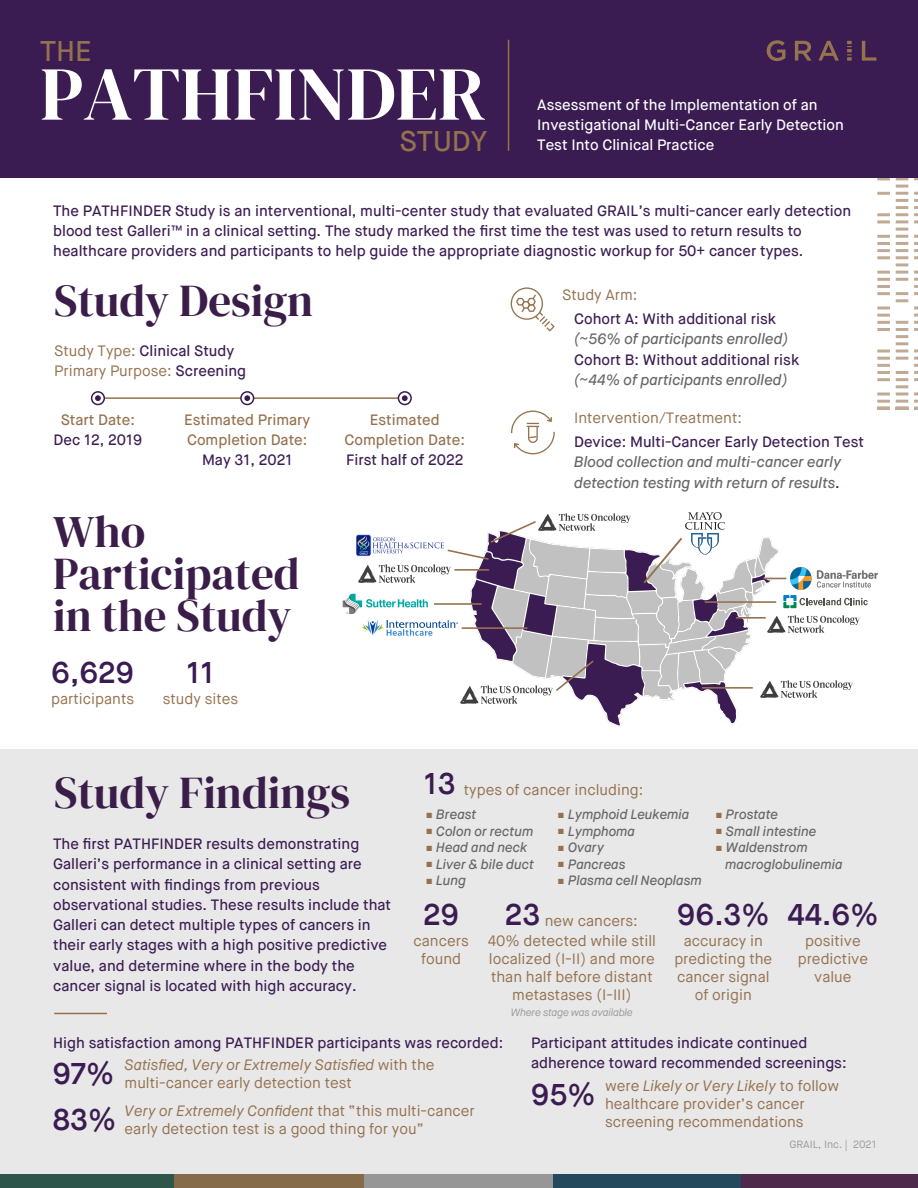
<style>
.page{position:relative;width:918px;height:1188px;background:#fff}
.page>*{position:absolute;margin:0;border:0;box-sizing:border-box;transform-origin:0 0}
.t1{font:76.05px "DM Serif Display";color:#fff}
.t2{font:45px/42px "DM Serif Display";color:#3b1d4a}
.t3{font:600 30px "Maison Neue";color:#3b1c52}
.t4{font:500 28.5px "Maison Neue";color:#94724f}
.t5{font:500 15px/20.2px "Maison Neue";color:#3b1c52}
.t6{font:15px/18px "Maison Neue";color:#94724f}
.t7{font:italic 500 15px/20.2px "Maison Neue";color:#666}
.t8{font:500 15px/20.2px "Maison Neue";color:#fff}
.t9{font:500 15px/20.2px "Maison Neue";color:#94724f}
.t10{font:italic 500 13.5px/16.5px "Maison Neue";color:#666}
.t11{font:italic 10.5px "Maison Neue";letter-spacing:-.02em;color:#9b9b9b}
.t12{font:10.5px "Maison Neue";color:#9b9b9b}
.s1{font-weight:500;color:#3b1c52}
.s2{font-style:normal;color:#3b1c52}
.s3{font-weight:600;font-size:30px;color:#3b1c52}
.s4{color:#94724f}
.s5{font-style:italic}
</style>
<div class="page">
<div style="left:0;top:749px;width:918px;height:432px;background:#e8e8e8"></div>
<svg style="left:874px;top:177px;width:44px;height:233px"></svg>
<div style="left:0;top:1174px;width:175px;height:14px;background:#2d554a"></div>
<div style="left:175px;top:1174px;width:189px;height:14px;background:#866b4a"></div>
<div style="left:364px;top:1174px;width:189px;height:14px;background:#979797"></div>
<div style="left:553px;top:1174px;width:189px;height:14px;background:#24485c"></div>
<div style="left:742px;top:1174px;width:176px;height:14px;background:#4d294b"></div>
<hr style="left:104px;top:397px;width:137px;height:2px;background:#94724f">
<hr style="left:54px;top:1013px;width:53px;height:1px;background:#94724f">
<hr style="left:254px;top:397px;width:144px;height:2px;background:#94724f">
<svg style="left:95px;top:395px;width:6px;height:6px"></svg>
<div style="left:91px;top:391px;width:14px;height:14px;border:2px solid #3b1c52;border-radius:50%"></div>
<svg style="left:244px;top:395px;width:6px;height:6px"></svg>
<div style="left:240px;top:391px;width:14px;height:14px;border:2px solid #3b1c52;border-radius:50%"></div>
<svg style="left:402px;top:395px;width:6px;height:6px"></svg>
<div style="left:398px;top:391px;width:14px;height:14px;border:2px solid #3b1c52;border-radius:50%"></div>
<svg style="left:511px;top:411px;width:44px;height:43px"></svg>
<svg style="left:511px;top:287px;width:44px;height:44px"></svg>
<img style="left:342px;top:593px;width:20px;height:21px">
<img style="left:359px;top:565px;width:87px;height:17px">
<img style="left:544px;top:513px;width:87px;height:7px">
<img style="left:868px;top:572px;width:9px;height:16px">
<img style="left:688px;top:512px;width:34px;height:8px">
<svg style="left:446px;top:520px;width:422px;height:205px"></svg>
<img style="left:356px;top:534px;width:88px;height:23px">
<img style="left:362px;top:599px;width:96px;height:58px">
<hr style="left:454px;top:569px;width:35px;height:2px;background:#94724f">
<div style="left:0;top:0;width:918px;height:177px;background:#3b1c52"></div>
<svg style="left:767px;top:40px;width:18px;height:21px"></svg>
<svg style="left:795px;top:41px;width:16px;height:20px"></svg>
<svg style="left:818px;top:41px;width:21px;height:20px"></svg>
<svg style="left:862px;top:41px;width:14px;height:20px"></svg>
<svg style="left:847px;top:41px;width:5px;height:20px"></svg>
<hr style="left:508px;top:40px;width:1px;height:111px;background:#94724f">
<h3 class="t4" style="left:40px;top:33px;width:53px">THE</h3>
<h1 class="t1" style="left:40px;top:50px;width:447px">PATHFINDER</h1>
<h3 class="t4" style="left:400px;top:123px;width:89px">STUDY</h3>
<p class="t8" style="left:537px;top:94px;width:308px">Assessment of the Implementation of an<br>Investigational Multi-Cancer Early Detection<br>Test Into Clinical Practice</p>
<p class="t5" style="left:53px;top:200px;width:800px">The PATHFINDER Study is an interventional, multi-center study that evaluated GRAIL’s multi-cancer early detection blood test Galleri™ in a clinical setting. The study marked the first time the test was used to return results to healthcare providers and participants to help guide the appropriate diagnostic workup for 50+ cancer types.</p>
<h2 class="t2" style="left:54px;top:281px;width:261px">Study Design</h2>
<p class="t6" style="left:54px;top:341px;width:193px;line-height:20.2px">Study Type: <span class="s1">Clinical Study<br></span>Primary Purpose: <span class="s1">Screening</span></p>
<p class="t9" style="left:61px;top:410px;width:76px">Start Date:</p>
<p class="t5" style="left:54px;top:430px;width:90px">Dec 12, 2019</p>
<p class="t9" style="left:184px;top:410px;width:128px">Estimated Primary<br>Completion Date:</p>
<p class="t5" style="left:202px;top:450px;width:92px">May 31, 2021</p>
<h2 class="t2" style="left:53px;top:512px;width:248px">Who<br>Participated in the Study</h2>
<h3 class="t3" style="left:51px;top:654px;width:84px">6,629</h3>
<p class="t6" style="left:51px;top:690px;width:85px">participants</p>
<h3 class="t3" style="left:186px;top:654px;width:30px">11</h3>
<p class="t6" style="left:163px;top:690px;width:77px">study sites</p>
<p class="t9" style="left:345px;top:410px;width:122px;text-align:center">Estimated<br>Completion Date:</p>
<p class="t5" style="left:346px;top:450px;width:119px">First half of 2022</p>
<p class="t6" style="left:562px;top:285px;width:77px">Study Arm:</p>
<p class="t5" style="left:574px;top:309px;width:204px">Cohort A: With additional risk</p>
<p class="t7" style="left:574px;top:329px;width:216px">(~56% of participants enrolled)</p>
<p class="t5" style="left:574px;top:349px;width:227px">Cohort B: Without additional risk</p>
<p class="t7" style="left:574px;top:370px;width:215px">(~44% of participants enrolled)</p>
<p class="t6" style="left:574px;top:408px;width:169px">Intervention/Treatment:</p>
<p class="t5" style="left:574px;top:432px;width:291px">Device: Multi-Cancer Early Detection Test</p>
<p class="t7" style="left:574px;top:452px;width:269px">Blood collection and multi-cancer early detection testing with return of results<span class="s2">.</span></p>
<h2 class="t2" style="left:54px;top:772px;width:297px">Study Findings</h2>
<p class="t5" style="left:53px;top:834px;width:340px">The first PATHFINDER results demonstrating Galleri’s performance in a clinical setting are consistent with findings from previous observational studies. These results include that Galleri can detect multiple types of cancers in their early stages with a high positive predictive value, and determine where in the body the cancer signal is located with high accuracy.</p>
<p class="t6" style="left:424px;top:781px;width:221px"><span class="s3">13</span> types of cancer including:</p>
<p class="t10" style="left:558px;top:806px;width:133px"><span class="s4">■</span> Lymphoid Leukemia</p>
<p class="t10" style="left:558px;top:823px;width:78px"><span class="s4">■</span> Lymphoma</p>
<p class="t10" style="left:558px;top:839px;width:47px"><span class="s4">■</span> Ovary</p>
<p class="t10" style="left:558px;top:856px;width:69px"><span class="s4">■</span> Pancreas</p>
<p class="t10" style="left:558px;top:872px;width:145px"><span class="s4">■</span> Plasma cell Neoplasm</p>
<p class="t10" style="left:426px;top:806px;width:51px"><span class="s4">■</span> Breast</p>
<p class="t10" style="left:426px;top:823px;width:108px"><span class="s4">■</span> Colon or rectum</p>
<p class="t10" style="left:426px;top:839px;width:102px"><span class="s4">■</span> Head and neck</p>
<p class="t10" style="left:426px;top:856px;width:109px"><span class="s4">■</span> Liver &amp; bile duct</p>
<p class="t10" style="left:426px;top:872px;width:41px"><span class="s4">■</span> Lung</p>
<p class="t10" style="left:716px;top:806px;width:63px"><span class="s4">■</span> Prostate</p>
<p class="t10" style="left:716px;top:823px;width:102px"><span class="s4">■</span> Small intestine</p>
<p class="t10" style="left:725px;top:839px;width:119px;text-indent:-9px"><span class="s4">■</span> Waldenstrom macroglobulinemia</p>
<h3 class="t3" style="left:787px;top:896px;width:93px">44.6%</h3>
<p class="t6" style="left:798px;top:932px;width:72px;text-align:center">positive predictive value</p>
<h3 class="t3" style="left:677px;top:896px;width:94px">96.3%</h3>
<p class="t6" style="left:674px;top:932px;width:100px;text-align:center">accuracy in predicting the cancer signal of origin</p>
<h3 class="t3" style="left:423px;top:896px;width:37px">29</h3>
<p class="t6" style="left:414px;top:932px;width:57px;text-align:center">cancers found</p>
<p class="t6" style="left:505px;top:912px;width:135px"><span class="s3">23</span> new cancers:</p>
<p class="t6" style="left:488px;top:932px;width:170px;text-align:center">40% detected while still localized (I-II) and more than half before distant metastases (I-III)</p>
<p class="t11" style="left:511px;top:1005px;width:124px">Where stage was available</p>
<p class="t5" style="left:53px;top:1032px;width:452px">High satisfaction among PATHFINDER participants was recorded:</p>
<p class="t5" style="left:531px;top:1032px;width:317px">Participant attitudes indicate continued adherence toward recommended screenings:</p>
<h3 class="t3" style="left:53px;top:1055px;width:63px">97%</h3>
<p class="t6" style="left:125px;top:1056px;width:312px"><span class="s5">Satisfied, Very or Extremely Satisfied</span> with the multi-cancer early detection test</p>
<h3 class="t3" style="left:531px;top:1075px;width:66px">95%</h3>
<p class="t6" style="left:605px;top:1076px;width:236px">were <span class="s5">Likely or Very Likely</span> to follow healthcare provider’s cancer</p>
<p class="t6" style="left:125px;top:1102px;width:352px"><span class="s5">Very or Extremely Confident</span> that “this multi-cancer early detection test is a good thing for you”</p>
<h3 class="t3" style="left:53px;top:1101px;width:65px">83%</h3>
<p class="t6" style="left:605px;top:1112px;width:200px">screening recommendations</p>
<p class="t12" style="left:789px;top:1138px;width:89px">GRAIL, Inc. | 2021</p>
</div>
